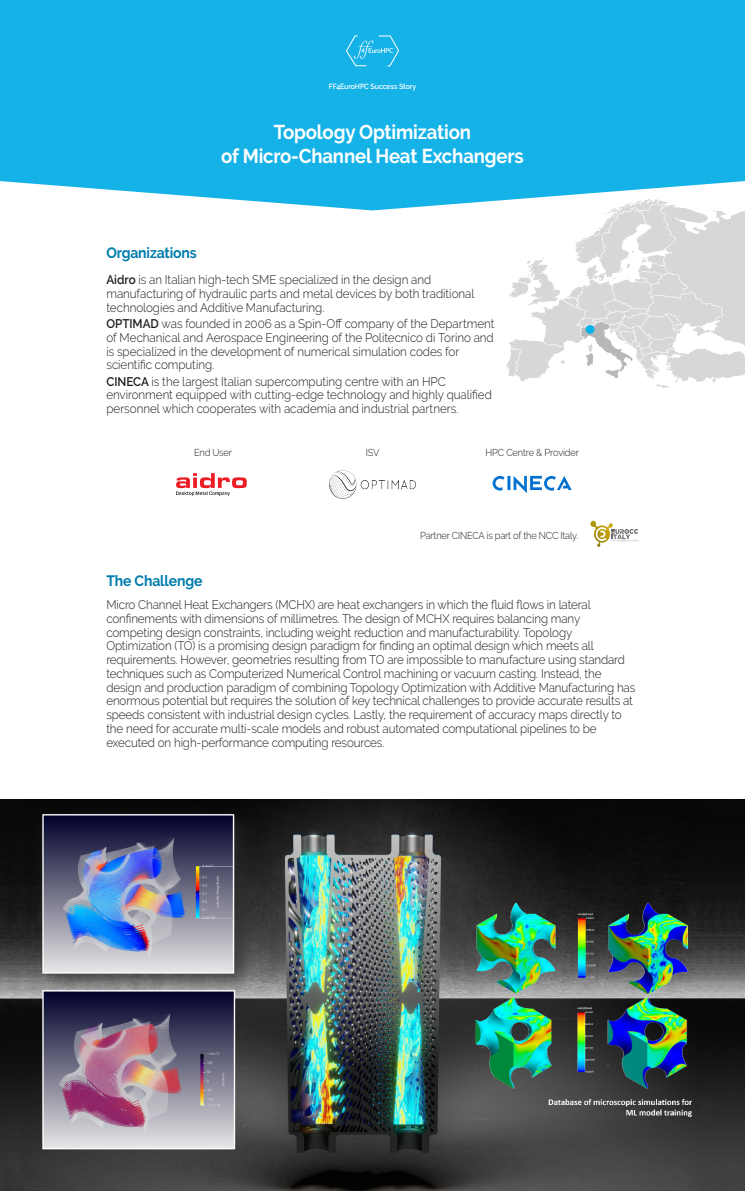
<style>
.page{position:relative;width:745px;height:1191px;background:#fff}
.page>*{position:absolute;margin:0;border:0;box-sizing:border-box;transform-origin:0 0}
.t1{font:700 20px/24px "Raleway";letter-spacing:-.01em;color:#fff;text-align:center;scale:.93 1}
.t2{font:700 15px "Raleway";letter-spacing:-.01em;color:#007cac;scale:.93 1}
.t3{font:300 12.5px/13.8px "Raleway";letter-spacing:-.01em;color:#1b1c20;scale:.93 1}
.t4{font:300 10px "Raleway";letter-spacing:-.02em;color:#1b1c20;scale:.93 1}
.t5{font:600 7.5px "Raleway";letter-spacing:-.01em;color:#fff;scale:.93 1}
.s1{font-weight:600}
</style>
<div class="page">
<div style="left:0;top:0;width:744px;height:210px;background:#15b2e8"></div>
<svg style="left:345px;top:35px;width:54px;height:31px;background:#2fbaea"></svg>
<svg style="left:590px;top:521px;width:48px;height:26px"></svg>
<svg style="left:492px;top:476px;width:79px;height:17px"></svg>
<img style="left:176px;top:473px;width:71px;height:24px">
<img style="left:329px;top:471px;width:86px;height:27px">
<svg style="left:506px;top:199px;width:238px;height:189px"></svg>
<div style="left:585px;top:325px;width:9px;height:9px;background:#00b4eb;border-radius:50%"></div>
<img style="left:0;top:800px;width:744px;height:391px">
<p class="t5" style="left:329px;top:82px;width:95px">FF4EuroHPC Success Story</p>
<h1 class="t1" style="left:221px;top:121px;width:326px">Topology Optimization<br>of Micro-Channel Heat Exchangers</h1>
<p class="t2" style="left:106px;top:244px;width:99px">Organizations</p>
<p class="t3" style="left:106px;top:273px;width:397px"><span class="s1">Aidro</span> is an Italian high-tech SME specialized in the design and manufacturing of hydraulic parts and metal devices by both traditional technologies and Additive Manufacturing.</p>
<p class="t3" style="left:106px;top:317px;width:418px"><span class="s1">OPTIMAD</span> was founded in 2006 as a Spin-Off company of the Department of Mechanical and Aerospace Engineering of the Politecnico di Torino and is specialized in the development of numerical simulation codes for scientific computing.</p>
<p class="t3" style="left:106px;top:374px;width:415px"><span class="s1">CINECA</span> is the largest Italian supercomputing centre with an HPC environment equipped with cutting-edge technology and highly qualified personnel which cooperates with academia and industrial partners.</p>
<p class="t4" style="left:194px;top:447px;width:42px">End User</p>
<p class="t4" style="left:365px;top:447px;width:16px">ISV</p>
<p class="t4" style="left:485px;top:447px;width:102px">HPC Centre &amp; Provider</p>
<p class="t2" style="left:106px;top:572px;width:105px">The Challenge</p>
<p class="t4" style="left:420px;top:530px;width:171px">Partner CINECA is part of the NCC Italy.</p>
<p class="t3" style="left:106px;top:598px;width:570px">Micro Channel Heat Exchangers (MCHX) are heat exchangers in which the fluid flows in lateral confinements with dimensions of millimetres. The design of MCHX requires balancing many competing design constraints, including weight reduction and manufacturability. Topology Optimization (TO) is a promising design paradigm for finding an optimal design which meets all requirements. However, geometries resulting from TO are impossible to manufacture using standard techniques such as Computerized Numerical Control machining or vacuum casting. Instead, the design and production paradigm of combining Topology Optimization with Additive Manufacturing has enormous potential but requires the solution of key technical challenges to provide accurate results at speeds consistent with industrial design cycles. Lastly, the requirement of accuracy maps directly to the need for accurate multi-scale models and robust automated computational pipelines to be executed on high-performance computing resources.</p>
</div>
